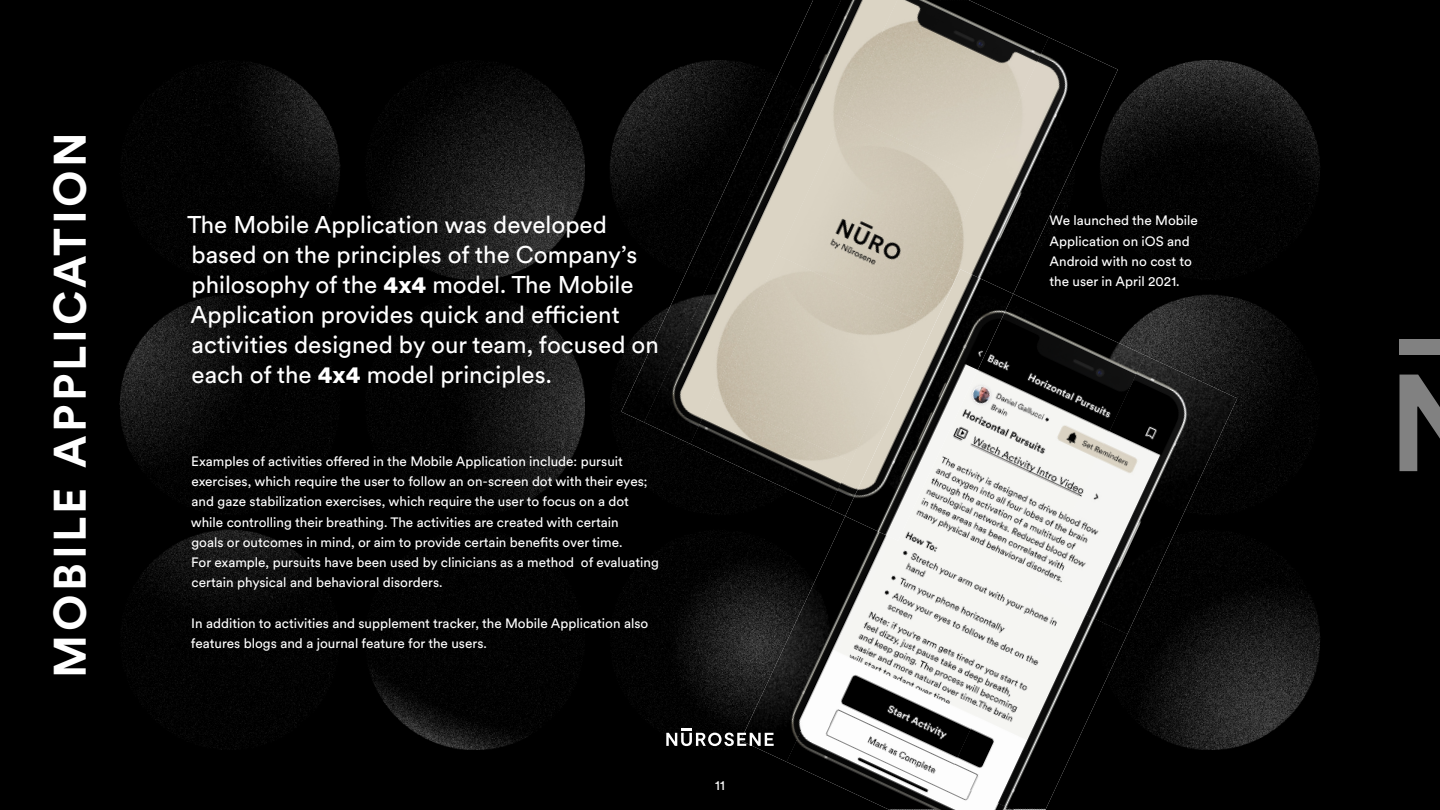
<style>
.page{position:relative;width:1440px;height:810px;background:#fff}
.page>*{position:absolute;margin:0;border:0;box-sizing:border-box;transform-origin:0 0}
.t1{font:700 45px "Circular XX";letter-spacing:.08em;color:#fff}
.t2{font:24px/30px "Circular XX";color:#fff}
.t3{font:13.5px/20.2px "Circular XX";color:#fff}
.s1{font-weight:900}
</style>
<div class="page">
<img style="left:0;top:0;width:1440px;height:810px">
<img style="left:898px;top:0;width:151px;height:114px">
<img style="left:939px;top:37px;width:179px;height:257px">
<img style="left:644px;top:0;width:254px;height:444px">
<img style="left:621px;top:0;width:220px;height:422px">
<img style="left:778px;top:114px;width:205px;height:155px">
<img style="left:712px;top:255px;width:205px;height:142px">
<img style="left:690px;top:397px;width:155px;height:112px">
<img style="left:1013px;top:294px;width:132px;height:141px">
<img style="left:1035px;top:355px;width:202px;height:279px">
<img style="left:891px;top:435px;width:188px;height:156px">
<img style="left:741px;top:516px;width:150px;height:246px">
<img style="left:971px;top:591px;width:156px;height:219px">
<img style="left:808px;top:573px;width:205px;height:207px">
<img style="left:786px;top:715px;width:185px;height:95px">
<img style="left:961px;top:790px;width:52px;height:20px">
<img style="left:845px;top:269px;width:168px;height:272px">
<svg style="left:1400px;top:375px;width:40px;height:96px;background:#4f4f4f"></svg>
<div style="left:1400px;top:339px;width:40px;height:16px;background:#818181"></div>
<svg style="left:666px;top:728px;width:108px;height:18px"></svg>
<h1 class="t1" style="left:39px;top:678px;width:548px;rotate:-90deg">MOBILE APPLICATION</h1>
<p class="t2" style="left:187px;top:209px;width:473px">The Mobile Application was developed based on the principles of the Company’s philosophy of the <span class="s1">4x4</span> model. The Mobile Application provides quick and efficient activities designed by our team, focused on each of the <span class="s1">4x4</span> model principles.</p>
<p class="t3" style="left:191px;top:450px;width:470px">Examples of activities offered in the Mobile Application include: pursuit exercises, which require the user to follow an on-screen dot with their eyes; and gaze stabilization exercises, which require the user to focus on a dot while controlling their breathing. The activities are created with certain<br>goals or outcomes in mind, or aim to provide certain benefits over time.<br>For example, pursuits have been used by clinicians as a method of evaluating certain physical and behavioral disorders.</p>
<p class="t3" style="left:191px;top:612px;width:459px">In addition to activities and supplement tracker, the Mobile Application also features blogs and a journal feature for the users.</p>
<p class="t3" style="left:715px;top:774px;width:11px">11</p>
<p class="t3" style="left:1050px;top:210px;width:150px">We launched the Mobile<br>Application on iOS and<br>Android with no cost to the user in April 2021.</p>
</div>
